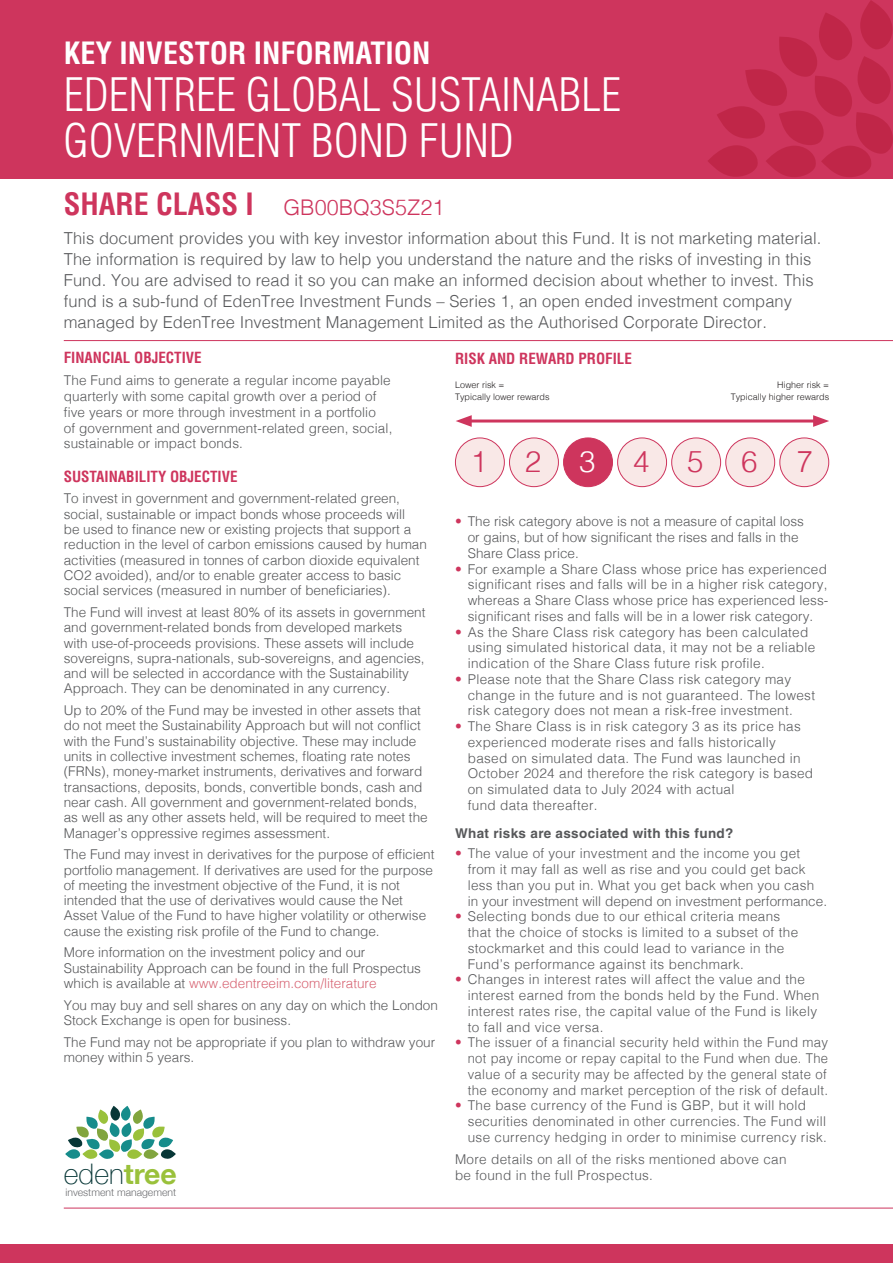
<style>
.page{position:relative;width:893px;height:1263px;background:#fff}
.page>*{position:absolute;margin:0;border:0;box-sizing:border-box;transform-origin:0 0}
.t1{font:300 condensed 45px/46.5px "Helvetica LT Std";color:#fff}
.t2{font:700 condensed 30px "Helvetica LT Std";color:#fff}
.t3{font:700 condensed 30px "Helvetica LT Std";color:#ce355d}
.t4{font:300 29.55px "Helvetica";color:#ce355d}
.t5{font:300 29.55px "Helvetica";color:#fff}
.t6{font:100 28.35px "Helvetica Neue";color:#083737}
.t7{font:300 21.6px "Helvetica";color:#ce355d}
._00_Intro{font:300 16.5px/21px "Helvetica";letter-spacing:.005em;color:#57585a}
._04_Section_headerN{font:700 condensed 15px "Helvetica LT Std";color:#ce355d}
._00_BodyN{font:700 condensed 15px "Helvetica LT Std";color:#ce355d}
._00_BodyN-2{font:300 13.5px/15.3px "Helvetica";color:#57585a}
._00_BulletsN{font:300 13.5px/15.8px "Helvetica";letter-spacing:.025em;color:#57585a}
._00_BulletsN_LAST{font:300 13.5px/15.8px "Helvetica";letter-spacing:.025em;color:#57585a}
._00_BulletsN-2{font:300 13.5px/15.8px "Helvetica";color:#57585a}
._00_SubheadN{font:700 13.5px "Helvetica LT Std";letter-spacing:.025em;color:#57585a}
.t8{font:300 10.35px "Helvetica Neue";color:#6d6e71}
.t9{font:300 9px/12px "Helvetica";color:#231f20}
.s1{color:#d76473}
.s2{font-weight:700;color:#9ac13b}
.s3{color:#ce355d}
</style>
<div class="page">
<div style="left:0;top:0;width:893px;height:179px;background:#ce355d"></div>
<svg style="left:708px;top:0;width:185px;height:177px"></svg>
<hr style="left:64px;top:1208px;width:829px;height:1px;background:#ce355d">
<hr style="left:64px;top:340px;width:829px;height:1px;background:#ce355d">
<svg style="left:65px;top:1106px;width:111px;height:53px"></svg>
<div style="left:455px;top:438px;width:49px;height:49px;background:#f9e8e7;border-radius:50%"></div>
<div style="left:455px;top:437px;width:50px;height:50px;border:1px solid #ce355d;border-radius:50%"></div>
<div style="left:509px;top:438px;width:49px;height:49px;background:#f9e8e7;border-radius:50%"></div>
<div style="left:509px;top:437px;width:50px;height:50px;border:1px solid #ce355d;border-radius:50%"></div>
<div style="left:564px;top:438px;width:48px;height:49px;background:#ce355d;border-radius:50%"></div>
<div style="left:563px;top:437px;width:50px;height:50px;border:1px solid #ce355d;border-radius:50%"></div>
<div style="left:618px;top:438px;width:49px;height:49px;background:#f9e8e7;border-radius:50%"></div>
<div style="left:617px;top:437px;width:50px;height:50px;border:1px solid #ce355d;border-radius:50%"></div>
<div style="left:672px;top:438px;width:49px;height:49px;background:#f9e8e7;border-radius:50%"></div>
<div style="left:671px;top:437px;width:50px;height:50px;border:1px solid #ce355d;border-radius:50%"></div>
<div style="left:726px;top:438px;width:49px;height:49px;background:#f9e8e7;border-radius:50%"></div>
<div style="left:725px;top:437px;width:50px;height:50px;border:1px solid #ce355d;border-radius:50%"></div>
<div style="left:780px;top:438px;width:49px;height:49px;background:#f9e8e7;border-radius:50%"></div>
<div style="left:779px;top:437px;width:50px;height:50px;border:1px solid #ce355d;border-radius:50%"></div>
<hr style="left:466px;top:419px;width:353px;height:3px;background:#ce355d">
<svg style="left:456px;top:415px;width:16px;height:12px"></svg>
<svg style="left:813px;top:415px;width:16px;height:12px"></svg>
<div style="left:0;top:1244px;width:893px;height:19px;background:#ce355d"></div>
<p class="t2" style="left:64px;top:34px;width:368px">KEY INVESTOR INFORMATION</p>
<p class="t1" style="left:64px;top:71px;width:559px">EDENTREE GLOBAL SUSTAINABLE<br>GOVERNMENT BOND FUND</p>
<p class="t3" style="left:64px;top:185px;width:192px">SHARE CLASS I</p>
<p class="t7" style="left:283px;top:189px;width:162px">GB00BQ3S5Z21</p>
<p class="_00_Intro" style="left:64px;top:226px;width:759px">This document provides you with key investor information about this Fund. It is not marketing material.<br>The information is required by law to help you understand the nature and the risks of investing in this Fund. You are advised to read it so you can make an informed decision about whether to invest. This fund is a sub-fund of EdenTree Investment Funds – Series 1, an open ended investment company managed by EdenTree Investment Management Limited as the Authorised Corporate Director.</p>
<p class="_04_Section_headerN" style="left:64px;top:348px;width:139px">FINANCIAL OBJECTIVE</p>
<p class="_00_BodyN-2" style="left:64px;top:372px;width:330px;line-height:15.8px">The Fund aims to generate a regular income payable quarterly with some capital growth over a period of five years or more through investment in a portfolio<br>of government and government-related green, social, sustainable or impact bonds.</p>
<p class="_04_Section_headerN" style="left:64px;top:467px;width:175px">SUSTAINABILITY OBJECTIVE</p>
<p class="_00_BodyN-2" style="left:64px;top:490px;width:365px">To invest in government and government-related green, social, sustainable or impact bonds whose proceeds will<br>be used to finance new or existing projects that support a reduction in the level of carbon emissions caused by human activities (measured in tonnes of carbon dioxide equivalent CO2 avoided), and/or to enable greater access to basic social services (measured in number of beneficiaries).</p>
<p class="_00_BodyN-2" style="left:64px;top:603px;width:363px">The Fund will invest at least 80% of its assets in government and government-related bonds from developed markets with use-of-proceeds provisions. These assets will include sovereigns, supra-nationals, sub-sovereigns, and agencies, and will be selected in accordance with the Sustainability Approach. They can be denominated in any currency.</p>
<p class="_00_BodyN-2" style="left:64px;top:702px;width:365px">Up to 20% of the Fund may be invested in other assets that do not meet the Sustainability Approach but will not conflict with the Fund’s sustainability objective. These may include units in collective investment schemes, floating rate notes (FRNs), money-market instruments, derivatives and forward transactions, deposits, bonds, convertible bonds, cash and near cash. All government and government-related bonds, as well as any other assets held, will be required to meet the Manager’s oppressive regimes assessment.</p>
<p class="_00_BodyN-2" style="left:64px;top:846px;width:372px">The Fund may invest in derivatives for the purpose of efficient portfolio management. If derivatives are used for the purpose of meeting the investment objective of the Fund, it is not intended that the use of derivatives would cause the Net Asset Value of the Fund to have higher volatility or otherwise cause the existing risk profile of the Fund to change.</p>
<p class="_00_BodyN-2" style="left:64px;top:944px;width:359px">More information on the investment policy and our<br>Sustainability Approach can be found in the full Prospectus which is available at <span class="s1">www.edentreeim.com/literature</span></p>
<p class="_00_BodyN-2" style="left:64px;top:996px;width:376px">You may buy and sell shares on any day on which the London<br>Stock Exchange is open for business.</p>
<p class="_00_BodyN-2" style="left:64px;top:1033px;width:373px">The Fund may not be appropriate if you plan to withdraw your money within 5 years.</p>
<p class="t6" style="left:64px;top:1153px;width:115px">eden<span class="s2">tree</span></p>
<p class="t8" style="left:66px;top:1184px;width:112px">investment management</p>
<p class="_00_BodyN" style="left:455px;top:349px;width:178px">RISK AND REWARD PROFILE</p>
<p class="t9" style="left:455px;top:379px;width:96px">Lower risk =<br>Typically lower rewards</p>
<p class="t9" style="left:731px;top:379px;width:100px;text-align:right">Higher risk =<br>Typically higher rewards</p>
<p class="t4" style="left:471px;top:436px;width:18px">1</p>
<p class="t4" style="left:525px;top:436px;width:18px">2</p>
<p class="t5" style="left:579px;top:436px;width:18px">3</p>
<p class="t4" style="left:633px;top:436px;width:18px">4</p>
<p class="t4" style="left:687px;top:436px;width:18px">5</p>
<p class="t4" style="left:741px;top:436px;width:18px">6</p>
<p class="t4" style="left:796px;top:436px;width:18px">7</p>
<p class="_00_BulletsN-2" style="left:468px;top:513px;width:338px;text-indent:-13px"><span class="s3">•</span> The risk category above is not a measure of capital loss or gains, but of how significant the rises and falls in the<br>Share Class price.</p>
<p class="_00_BulletsN" style="left:468px;top:560px;width:362px;text-align:justify;text-indent:-13px"><span class="s3">•</span> For example a Share Class whose price has experienced significant rises and falls will be in a higher risk category, whereas a Share Class whose price has experienced less&shy;significant rises and falls will be in a lower risk category.</p>
<p class="_00_BulletsN" style="left:468px;top:623px;width:349px;text-indent:-13px"><span class="s3">•</span> As the Share Class risk category has been calculated using simulated historical data, it may not be a reliable indication of the Share Class future risk profile.</p>
<p class="_00_BulletsN" style="left:468px;top:670px;width:349px;text-indent:-13px"><span class="s3">•</span> Please note that the Share Class risk category may change in the future and is not guaranteed. The lowest risk category does not mean a risk-free investment.</p>
<p class="_00_BulletsN_LAST" style="left:468px;top:717px;width:347px;text-indent:-13px"><span class="s3">•</span> The Share Class is in risk category 3 as its price has experienced moderate rises and falls historically based on simulated data. The Fund was launched in October 2024 and therefore the risk category is based on simulated data to July 2024 with actual<br>fund data thereafter.</p>
<p class="_00_SubheadN" style="left:455px;top:825px;width:280px">What risks are associated with this fund?</p>
<p class="_00_BulletsN" style="left:468px;top:845px;width:361px;text-indent:-13px"><span class="s3">•</span> The value of your investment and the income you get from it may fall as well as rise and you could get back less than you put in. What you get back when you cash in your investment will depend on investment performance.</p>
<p class="_00_BulletsN" style="left:468px;top:908px;width:332px;text-indent:-13px"><span class="s3">•</span> Selecting bonds due to our ethical criteria means that the choice of stocks is limited to a subset of the stockmarket and this could lead to variance in the Fund’s performance against its benchmark.</p>
<p class="_00_BulletsN" style="left:468px;top:971px;width:353px;text-indent:-13px"><span class="s3">•</span> Changes in interest rates will affect the value and the interest earned from the bonds held by the Fund. When interest rates rise, the capital value of the Fund is likely to fall and vice versa.</p>
<p class="_00_BulletsN_LAST" style="left:468px;top:1034px;width:362px;text-align:justify;text-indent:-13px"><span class="s3">•</span> The issuer of a financial security held within the Fund may not pay income or repay capital to the Fund when due. The value of a security may be affected by the general state of the economy and market perception of the risk of default.</p>
<p class="_00_BulletsN_LAST" style="left:468px;top:1097px;width:361px;text-indent:-13px"><span class="s3">•</span> The base currency of the Fund is GBP, but it will hold securities denominated in other currencies. The Fund will use currency hedging in order to minimise currency risk.</p>
<p class="_00_BulletsN" style="left:455px;top:1150px;width:333px">More details on all of the risks mentioned above can be found in the full Prospectus.</p>
</div>
